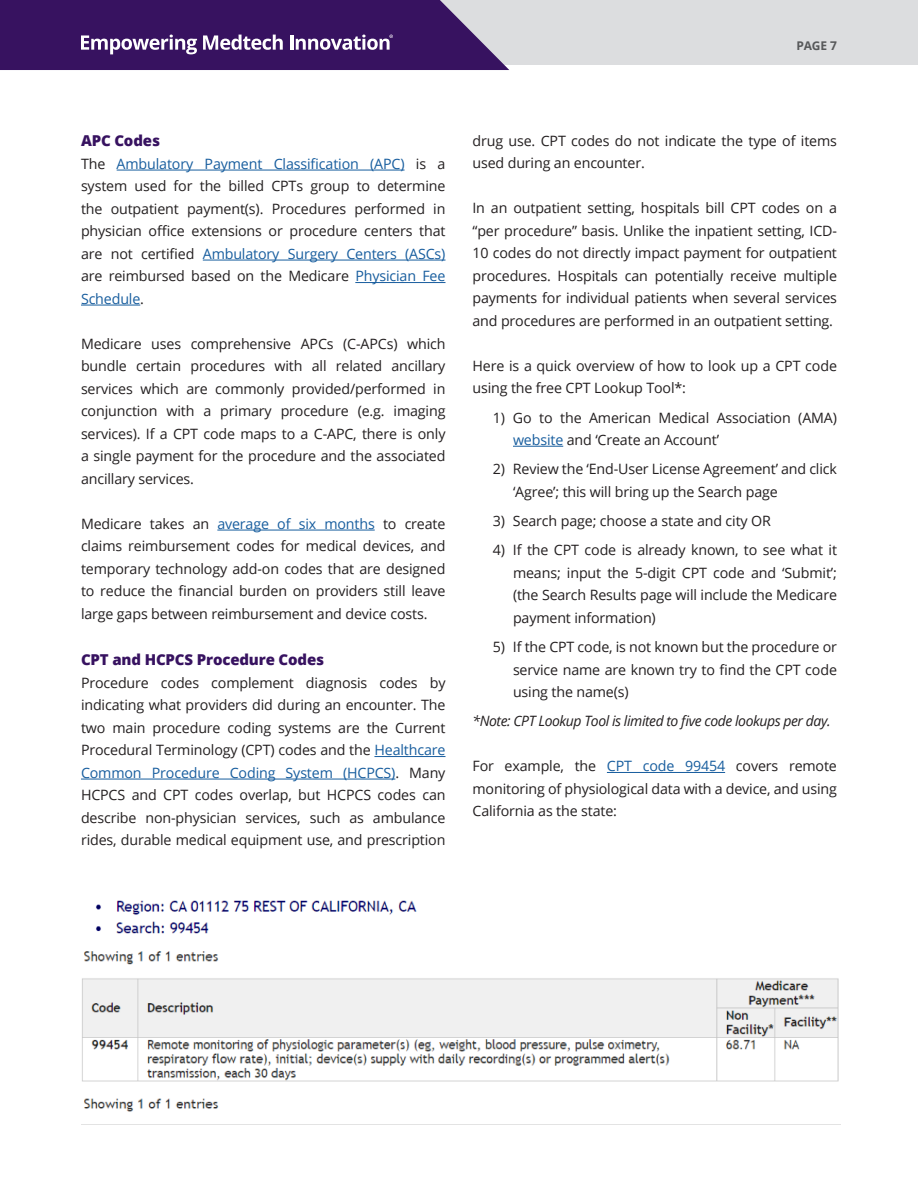
<style>
.page{position:relative;width:918px;height:1188px;background:#fff}
.page>*{position:absolute;margin:0;border:0;box-sizing:border-box;transform-origin:0 0}
.t1{font:800 15px "Open Sans";letter-spacing:-.01em;color:#371260}
.Body_Copy_Main{font:14.25px/22.5px "Open Sans";letter-spacing:-.01em;color:#231f20;text-align:justify}
.Body_Copy_Main-2{font:italic 14.25px "Open Sans";letter-spacing:-.03em;color:#231f20}
.t2{font:700 12px "Open Sans";color:#57585a}
.s1{color:#175d9e}
</style>
<div class="page">
<div style="left:0;top:0;width:918px;height:65px;background:#dcdddf"></div>
<svg style="left:0;top:0;width:509px;height:70px;background:#4d2d71"></svg>
<hr style="left:117px;top:170px;width:288px;height:1px;background:#175d9e">
<hr style="left:203px;top:260px;width:242px;height:1px;background:#175d9e">
<hr style="left:355px;top:282px;width:91px;height:1px;background:#175d9e">
<hr style="left:81px;top:305px;width:59px;height:1px;background:#175d9e">
<hr style="left:217px;top:530px;width:158px;height:1px;background:#175d9e">
<hr style="left:374px;top:756px;width:72px;height:1px;background:#175d9e">
<hr style="left:81px;top:779px;width:314px;height:1px;background:#175d9e">
<hr style="left:513px;top:446px;width:50px;height:1px;background:#175d9e">
<hr style="left:607px;top:772px;width:118px;height:1px;background:#175d9e">
<img style="left:81px;top:900px;width:759px;height:225px">
<p class="t2" style="left:796px;top:38px;width:42px">PAGE 7</p>
<h3 class="t1" style="left:81px;top:130px;width:81px">APC Codes</h3>
<p class="Body_Copy_Main" style="left:81px;top:152px;width:366px">The <span class="s1">Ambulatory Payment Classification (APC)</span> is a system used for the billed CPTs group to determine the outpatient payment(s). Procedures performed in physician office extensions or procedure centers that are not certified <span class="s1">Ambulatory Surgery Centers (ASCs) </span>are reimbursed based on the Medicare <span class="s1">Physician Fee Schedule</span>.</p>
<p class="Body_Copy_Main" style="left:81px;top:332px;width:366px">Medicare uses comprehensive APCs (C-APCs) which bundle certain procedures with all related ancillary services which are commonly provided/performed in conjunction with a primary procedure (e.g. imaging services). If a CPT code maps to a C-APC, there is only a single payment for the procedure and the associated ancillary services.</p>
<p class="Body_Copy_Main" style="left:81px;top:512px;width:366px">Medicare takes an <span class="s1">average of six months</span> to create claims reimbursement codes for medical devices, and temporary technology add-on codes that are designed to reduce the financial burden on providers still leave large gaps between reimbursement and device costs.</p>
<h3 class="t1" style="left:81px;top:649px;width:245px">CPT and HCPCS Procedure Codes</h3>
<p class="Body_Copy_Main" style="left:81px;top:671px;width:366px">Procedure codes complement diagnosis codes by indicating what providers did during an encounter. The two main procedure coding systems are the Current Procedural Terminology (CPT) codes and the <span class="s1">Healthcare Common Procedure Coding System (HCPCS)</span>. Many HCPCS and CPT codes overlap, but HCPCS codes can describe non-physician services, such as ambulance rides, durable medical equipment use, and prescription</p>
<p class="Body_Copy_Main" style="left:472px;top:129px;width:366px">drug use. CPT codes do not indicate the type of items used during an encounter.</p>
<p class="Body_Copy_Main" style="left:472px;top:197px;width:366px">In an outpatient setting, hospitals bill CPT codes on a “per procedure” basis. Unlike the inpatient setting, ICD-10 codes do not directly impact payment for outpatient procedures. Hospitals can potentially receive multiple payments for individual patients when several services and procedures are performed in an outpatient setting.</p>
<p class="Body_Copy_Main" style="left:472px;top:354px;width:366px">Here is a quick overview of how to look up a CPT code using the free CPT Lookup Tool*:</p>
<p class="Body_Copy_Main" style="left:513px;top:406px;width:326px;text-indent:-20px">1) Go to the American Medical Association (AMA) <span class="s1">website</span> and ‘Create an Account’</p>
<p class="Body_Copy_Main" style="left:513px;top:458px;width:326px;text-indent:-20px">2) Review the ‘End-User License Agreement’ and click ‘Agree’; this will bring up the Search page</p>
<p class="Body_Copy_Main" style="left:493px;top:509px;width:280px">3) Search page; choose a state and city OR</p>
<p class="Body_Copy_Main" style="left:513px;top:539px;width:326px;text-indent:-20px">4) If the CPT code is already known, to see what it means; input the 5-digit CPT code and ‘Submit’; (the Search Results page will include the Medicare payment information)</p>
<p class="Body_Copy_Main" style="left:513px;top:635px;width:326px;text-indent:-20px">5) If the CPT code, is not known but the procedure or service name are known try to find the CPT code using the name(s)</p>
<p class="Body_Copy_Main-2" style="left:472px;top:711px;width:360px">*Note: CPT Lookup Tool is limited to five code lookups per day.</p>
<p class="Body_Copy_Main" style="left:472px;top:755px;width:366px">For example, the <span class="s1">CPT code 99454</span> covers remote monitoring of physiological data with a device, and using California as the state:</p>
</div>
